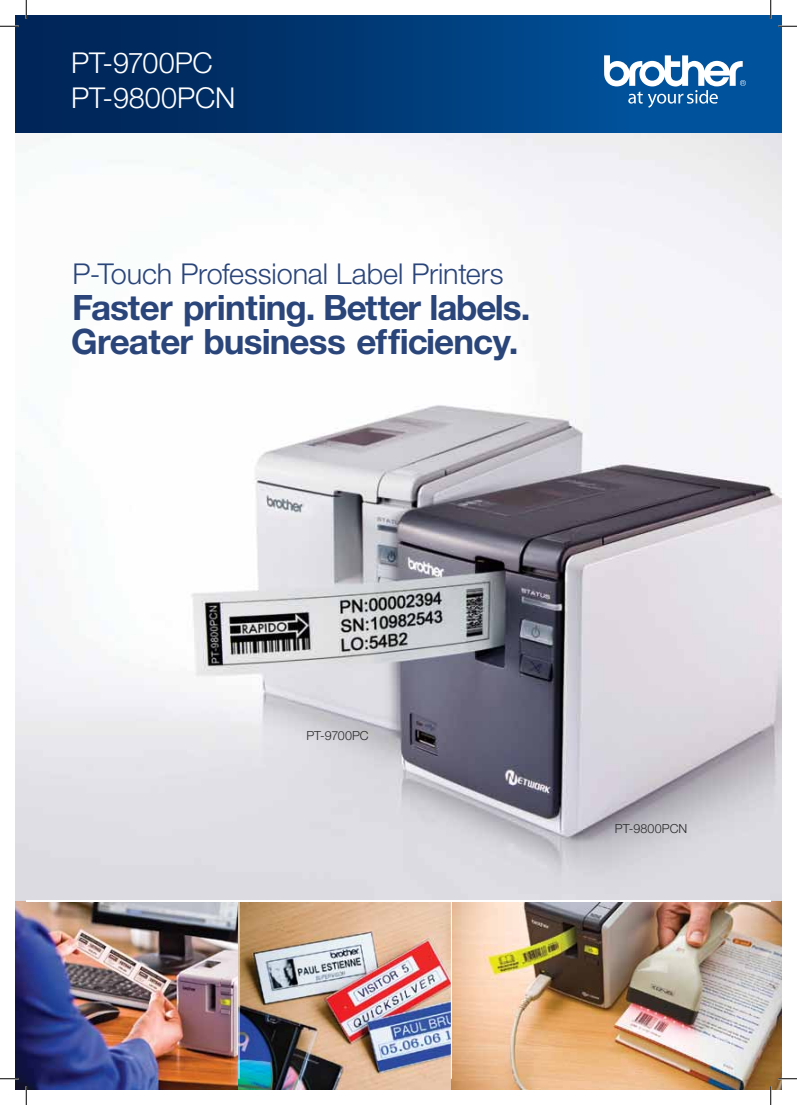
<style>
.page{position:relative;width:797px;height:1105px;background:#fff}
.page>*{position:absolute;margin:0;border:0;box-sizing:border-box;transform-origin:0 0}
.t1{font:700 35px/33.8px "Helvetica Neue";letter-spacing:-.025em;color:#2a457a}
.t2{font:300 28.75px "Helvetica Neue";letter-spacing:-.005em;color:#2a457a}
.t3{font:300 28.75px/34.5px "Helvetica Neue";letter-spacing:-.005em;color:#fff}
.t4{font:300 12.5px "Helvetica Neue";letter-spacing:.01em;color:#292829}
</style>
<div class="page">
<img style="left:16px;top:133px;width:765px;height:768px">
<div style="left:16px;top:16px;width:765px;height:117px;background:linear-gradient(to right,#002151,#0058a5)"></div>
<svg style="left:604px;top:55px;width:142px;height:53px"></svg>
<img style="left:16px;top:901px;width:765px;height:188px">
<hr style="left:26px;top:900px;width:744px;height:1px;background:#fff">
<hr style="left:239px;top:901px;width:1px;height:178px;background:#fff">
<hr style="left:451px;top:901px;width:1px;height:178px;background:#fff">
<svg style="left:0;top:25px;width:19px;height:2px"></svg>
<svg style="left:778px;top:25px;width:19px;height:2px"></svg>
<svg style="left:0;top:1078px;width:19px;height:1px"></svg>
<svg style="left:778px;top:1078px;width:19px;height:1px"></svg>
<svg style="left:25px;top:0;width:2px;height:19px"></svg>
<svg style="left:25px;top:1086px;width:2px;height:19px"></svg>
<svg style="left:770px;top:0;width:1px;height:19px"></svg>
<svg style="left:770px;top:1086px;width:1px;height:19px"></svg>
<p class="t3" style="left:71px;top:45px;width:165px">PT-9700PC<br>PT-9800PCN</p>
<p class="t2" style="left:73px;top:256px;width:432px">P-Touch Professional Label Printers</p>
<p class="t1" style="left:71px;top:290px;width:461px">Faster printing. Better labels.<br>Greater business efficiency.</p>
<p class="t4" style="left:306px;top:728px;width:64px">PT-9700PC</p>
<p class="t4" style="left:614px;top:821px;width:74px">PT-9800PCN</p>
</div>
